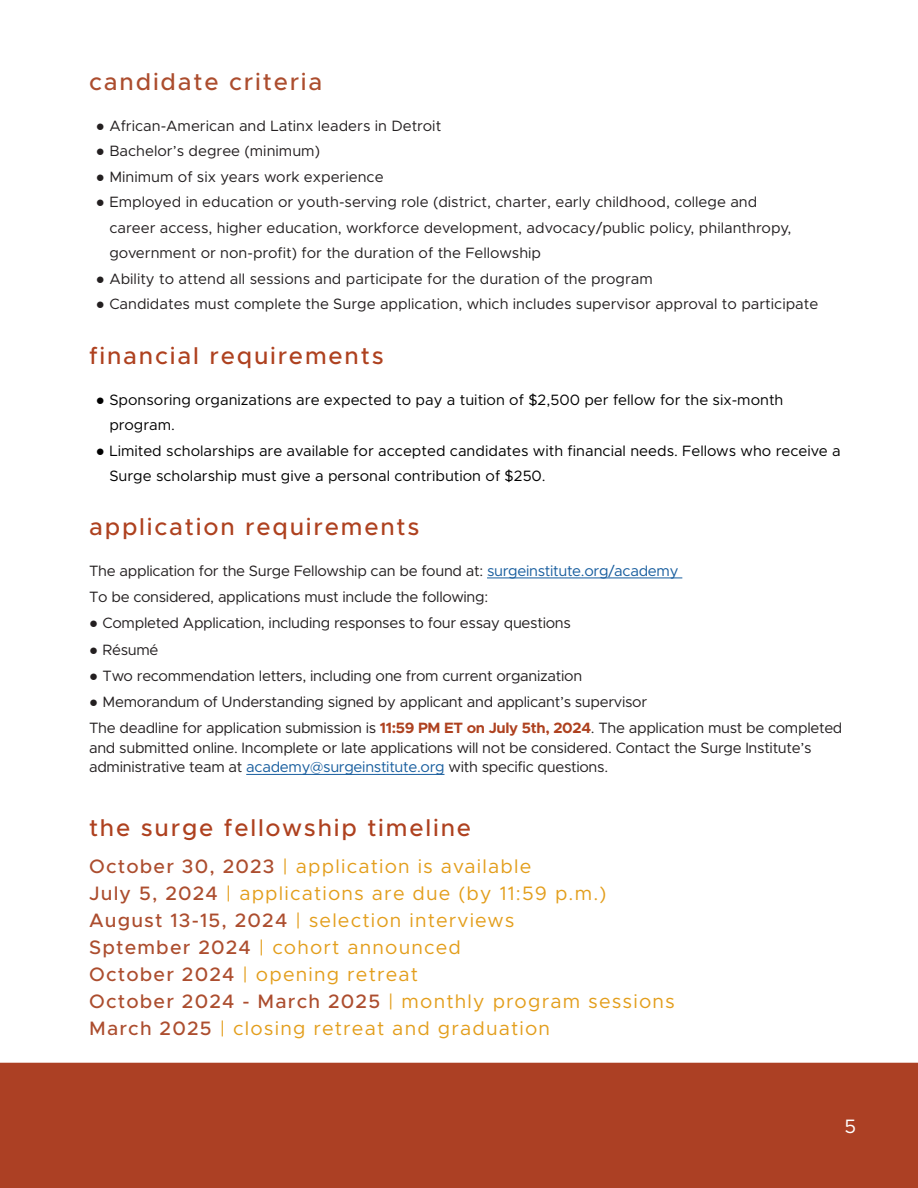
<style>
.page{position:relative;width:918px;height:1188px;background:#fff}
.page>*{position:absolute;margin:0;border:0;box-sizing:border-box;transform-origin:0 0}
.t1{font:500 24px "Metropolis";letter-spacing:.075em;color:#ae411f}
.t2{font:500 24px "Metropolis";letter-spacing:.075em;color:#ac4d2e}
.Body_Copy{font:19.5px "Metropolis";letter-spacing:.06em;color:#e39e1c}
.large_call_out_new{font:19.5px "Metropolis";color:#fff}
.Body_Copy-2{font:15px/19.5px "Metropolis";letter-spacing:-.02em;color:#231f20}
.Body_Copy-3{font:15px/25.5px "Metropolis";color:#231f20}
.t3{font:15px/25.5px "Metropolis";color:#000}
.s1{font-family:"Arial"}
.s2{color:#175d9e}
.s3{font-weight:700;color:#ae411f}
.s4{font-weight:500;color:#ac4d2e}
</style>
<div class="page">
<hr style="left:487px;top:578px;width:195px;height:1px;background:#175d9e">
<hr style="left:246px;top:774px;width:198px;height:1px;background:#175d9e">
<div style="left:0;top:1063px;width:918px;height:125px;background:#ac4024"></div>
<p class="t2" style="left:89px;top:67px;width:235px">candidate criteria</p>
<p class="Body_Copy-3" style="left:96px;top:113px;width:347px"><span class="s1">●</span> African-American and Latinx leaders in Detroit</p>
<p class="Body_Copy-3" style="left:96px;top:138px;width:226px"><span class="s1">●</span> Bachelor’s degree (minimum)</p>
<p class="Body_Copy-3" style="left:96px;top:164px;width:289px"><span class="s1">●</span> Minimum of six years work experience</p>
<p class="Body_Copy-3" style="left:109px;top:189px;width:684px;text-indent:-14px"><span class="s1">●</span> Employed in education or youth-serving role (district, charter, early childhood, college and career access, higher education, workforce development, advocacy/public policy, philanthropy, government or non-profit) for the duration of the Fellowship</p>
<p class="Body_Copy-3" style="left:96px;top:266px;width:559px"><span class="s1">●</span> Ability to attend all sessions and participate for the duration of the program</p>
<p class="Body_Copy-3" style="left:96px;top:291px;width:724px"><span class="s1">●</span> Candidates must complete the Surge application, which includes supervisor approval to participate</p>
<p class="t1" style="left:89px;top:341px;width:296px">financial requirements</p>
<p class="t3" style="left:109px;top:387px;width:676px;text-indent:-14px"><span class="s1">●</span> Sponsoring organizations are expected to pay a tuition of $2,500 per fellow for the six-month program.</p>
<p class="t3" style="left:109px;top:438px;width:733px;text-indent:-14px"><span class="s1">●</span> Limited scholarships are available for accepted candidates with financial needs. Fellows who receive a<br>Surge scholarship must give a personal contribution of $250.</p>
<p class="t1" style="left:89px;top:512px;width:332px">application requirements</p>
<p class="Body_Copy-2" style="left:89px;top:561px;width:591px">The application for the Surge Fellowship can be found at: <span class="s2">surgeinstitute.org/academy</span></p>
<p class="Body_Copy-2" style="left:89px;top:587px;width:401px">To be considered, applications must include the following:</p>
<p class="Body_Copy-2" style="left:89px;top:614px;width:483px"><span class="s1">●</span> Completed Application, including responses to four essay questions</p>
<p class="Body_Copy-2" style="left:89px;top:640px;width:71px"><span class="s1">●</span> Résumé</p>
<p class="Body_Copy-2" style="left:89px;top:666px;width:495px"><span class="s1">●</span> Two recommendation letters, including one from current organization</p>
<p class="Body_Copy-2" style="left:89px;top:692px;width:560px"><span class="s1">●</span> Memorandum of Understanding signed by applicant and applicant’s supervisor</p>
<p class="Body_Copy-2" style="left:89px;top:719px;width:755px">The deadline for application submission is <span class="s3">11:59 PM ET on July 5th, 2024</span>. The application must be completed and submitted online. Incomplete or late applications will not be considered. Contact the Surge Institute’s administrative team at <span class="s2">academy@surgeinstitute.org</span> with specific questions.</p>
<p class="t1" style="left:89px;top:812px;width:384px">the surge fellowship timeline</p>
<p class="Body_Copy" style="left:89px;top:854px;width:444px"><span class="s4">October 30, 2023</span> | application is available</p>
<p class="Body_Copy" style="left:89px;top:881px;width:519px"><span class="s4">July 5, 2024</span> | applications are due (by 11:59 p.m.)</p>
<p class="Body_Copy" style="left:89px;top:908px;width:427px"><span class="s4">August 13-15, 2024</span> | selection interviews</p>
<p class="Body_Copy" style="left:89px;top:935px;width:373px"><span class="s4">Sptember 2024</span> | cohort announced</p>
<p class="Body_Copy" style="left:89px;top:962px;width:331px"><span class="s4">October 2024</span> | opening retreat</p>
<p class="Body_Copy" style="left:89px;top:989px;width:587px"><span class="s4">October 2024 - March 2025</span> | monthly program sessions</p>
<p class="Body_Copy" style="left:89px;top:1016px;width:462px"><span class="s4">March 2025</span> | closing retreat and graduation</p>
<p class="large_call_out_new" style="left:845px;top:1114px;width:13px">5</p>
</div>
